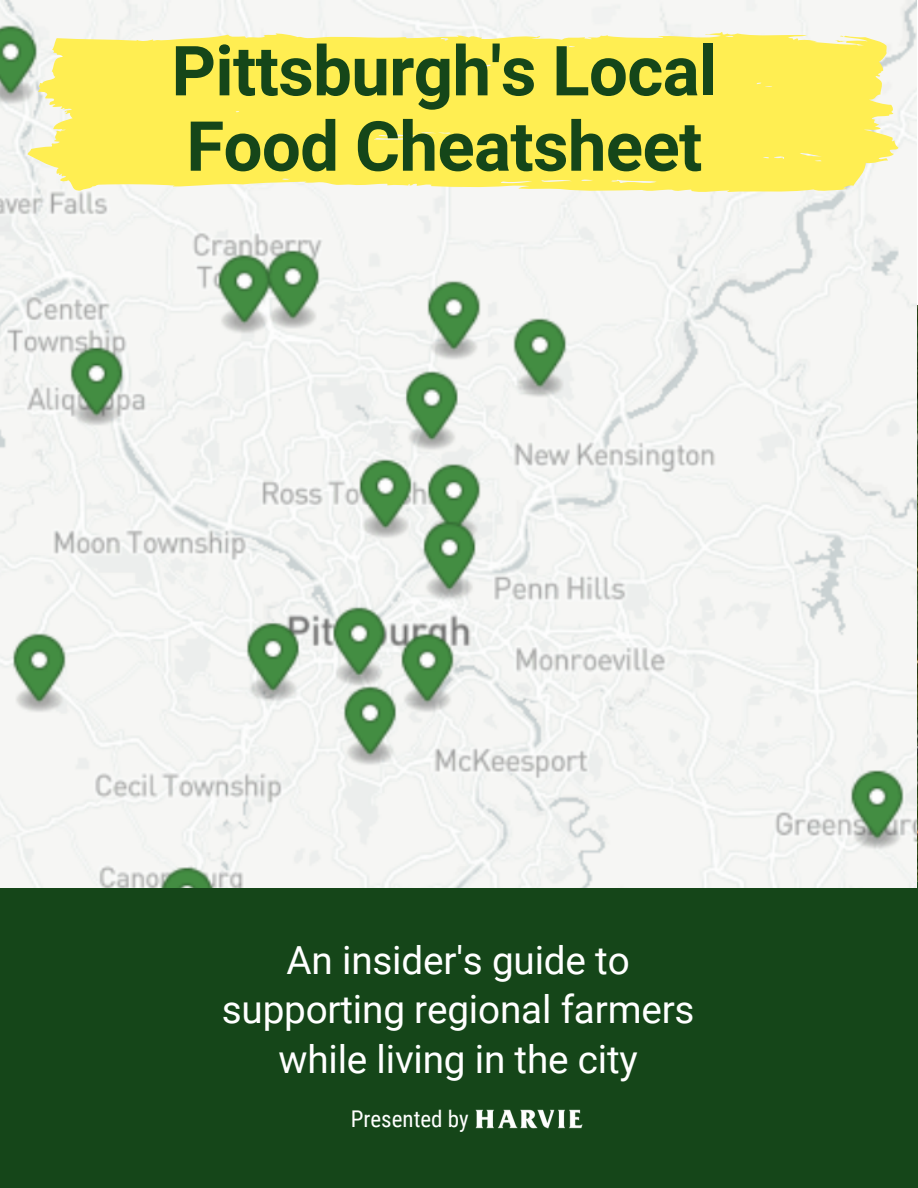
<style>
.page{position:relative;width:918px;height:1188px;background:#fff}
.page>*{position:absolute;margin:0;border:0;box-sizing:border-box;transform-origin:0 0}
.t1{font:700 69.15px/75.3px "Roboto";letter-spacing:-.01em;color:#154619}
.t2{font:38.7px "Roboto";letter-spacing:-.005em;color:#fff}
.t3{font:22.95px "Roboto Condensed";color:#fff}
</style>
<div class="page">
<div style="left:0;top:876px;width:918px;height:268px;background:#154619"></div>
<div style="left:0;top:1133px;width:918px;height:55px;background:#154619"></div>
<img style="left:475px;top:1109px;width:108px;height:20px">
<img style="left:0;top:0;width:917px;height:888px">
<svg style="left:28px;top:32px;width:870px;height:161px;background:#fdee64"></svg>
<p class="t1" style="left:172px;top:34px;width:547px">Pittsburgh's Local<br>Food Cheatsheet</p>
<p class="t2" style="left:287px;top:938px;width:345px">An insider's guide to</p>
<p class="t2" style="left:222px;top:988px;width:474px">supporting regional farmers</p>
<p class="t2" style="left:278px;top:1037px;width:361px">while living in the city</p>
<p class="t3" style="left:351px;top:1105px;width:120px">Presented by</p>
</div>
